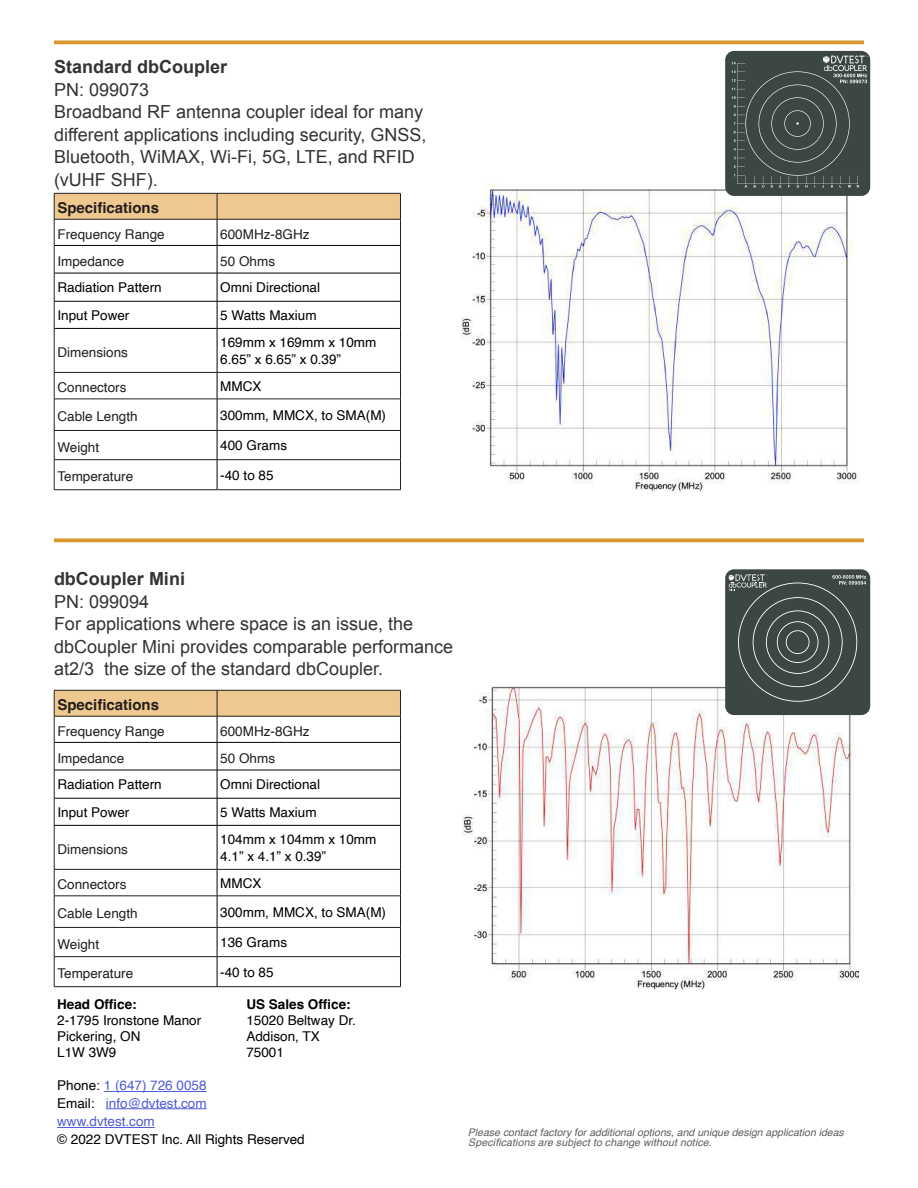
<style>
.page{position:relative;width:918px;height:1188px;background:#fff}
.page>*{position:absolute;margin:0;border:0;box-sizing:border-box;transform-origin:0 0}
.t1{font:18px/22.5px "Arial";color:#333}
.t2{font:700 18px "Arial";color:#333}
.t3{font:700 15px "Helvetica";color:#241f1f}
.t4{font:13.5px/16.2px "Helvetica";color:#000}
.t5{font:13.5px "Helvetica";color:#241f1f}
.t6{font:13.5px/17.2px "Helvetica";color:#4f5cd6}
.t7{font:700 13.5px "Helvetica";color:#000}
.t8{font:italic 10.5px/10.1px "Helvetica";color:#615e5f}
.s1{color:#000}
</style>
<div class="page">
<hr style="left:217px;top:329px;width:1px;height:43px;background:#000">
<svg style="left:217px;top:373px;width:1px;height:26px"></svg>
<hr style="left:217px;top:399px;width:1px;height:31px;background:#000">
<svg style="left:217px;top:431px;width:1px;height:28px"></svg>
<hr style="left:217px;top:460px;width:1px;height:30px;background:#000">
<hr style="left:54px;top:328px;width:163px;height:1px;background:#000">
<hr style="left:217px;top:328px;width:183px;height:1px;background:#000">
<svg style="left:54px;top:193px;width:347px;height:135px"></svg>
<hr style="left:54px;top:328px;width:1px;height:44px;background:#241f1f">
<hr style="left:400px;top:328px;width:1px;height:44px;background:#241f1f">
<hr style="left:54px;top:372px;width:163px;height:1px;background:#241f1f">
<svg style="left:54px;top:373px;width:1px;height:26px"></svg>
<hr style="left:217px;top:372px;width:184px;height:1px;background:#241f1f">
<svg style="left:400px;top:373px;width:1px;height:26px"></svg>
<hr style="left:54px;top:399px;width:163px;height:1px;background:#241f1f">
<hr style="left:54px;top:399px;width:1px;height:31px;background:#241f1f">
<hr style="left:217px;top:399px;width:184px;height:1px;background:#241f1f">
<hr style="left:400px;top:399px;width:1px;height:31px;background:#241f1f">
<hr style="left:54px;top:430px;width:163px;height:1px;background:#241f1f">
<svg style="left:54px;top:431px;width:1px;height:28px"></svg>
<hr style="left:217px;top:430px;width:184px;height:1px;background:#241f1f">
<svg style="left:400px;top:431px;width:1px;height:28px"></svg>
<hr style="left:54px;top:459px;width:163px;height:1px;background:#241f1f">
<hr style="left:54px;top:460px;width:1px;height:30px;background:#241f1f">
<hr style="left:217px;top:459px;width:184px;height:1px;background:#241f1f">
<hr style="left:400px;top:460px;width:1px;height:30px;background:#241f1f">
<hr style="left:54px;top:489px;width:163px;height:1px;background:#241f1f">
<hr style="left:217px;top:489px;width:184px;height:1px;background:#241f1f">
<svg style="left:54px;top:40px;width:810px;height:4px;background:#dba348"></svg>
<hr style="left:217px;top:826px;width:1px;height:43px;background:#000">
<svg style="left:217px;top:870px;width:1px;height:26px"></svg>
<hr style="left:217px;top:896px;width:1px;height:31px;background:#000">
<svg style="left:217px;top:928px;width:1px;height:58px"></svg>
<hr style="left:54px;top:825px;width:163px;height:1px;background:#000">
<hr style="left:217px;top:825px;width:183px;height:1px;background:#000">
<svg style="left:54px;top:690px;width:347px;height:135px"></svg>
<hr style="left:54px;top:825px;width:1px;height:44px;background:#241f1f">
<hr style="left:400px;top:825px;width:1px;height:44px;background:#241f1f">
<hr style="left:54px;top:869px;width:163px;height:1px;background:#241f1f">
<svg style="left:54px;top:870px;width:1px;height:26px"></svg>
<hr style="left:217px;top:869px;width:184px;height:1px;background:#241f1f">
<svg style="left:400px;top:870px;width:1px;height:26px"></svg>
<hr style="left:54px;top:896px;width:163px;height:1px;background:#241f1f">
<hr style="left:54px;top:896px;width:1px;height:31px;background:#241f1f">
<hr style="left:217px;top:896px;width:184px;height:1px;background:#241f1f">
<hr style="left:400px;top:896px;width:1px;height:31px;background:#241f1f">
<hr style="left:54px;top:927px;width:163px;height:1px;background:#241f1f">
<hr style="left:217px;top:927px;width:184px;height:1px;background:#241f1f">
<hr style="left:54px;top:956px;width:163px;height:1px;background:#241f1f">
<svg style="left:54px;top:928px;width:1px;height:58px"></svg>
<hr style="left:217px;top:956px;width:184px;height:1px;background:#241f1f">
<svg style="left:400px;top:928px;width:1px;height:58px"></svg>
<hr style="left:54px;top:986px;width:163px;height:1px;background:#241f1f">
<hr style="left:217px;top:986px;width:184px;height:1px;background:#241f1f">
<svg style="left:54px;top:538px;width:810px;height:4px;background:#dba244"></svg>
<img style="left:461px;top:184px;width:396px;height:308px">
<img style="left:462px;top:687px;width:396px;height:302px">
<hr style="left:104px;top:1091px;width:103px;height:1px;background:#4f5cd6">
<hr style="left:106px;top:1108px;width:101px;height:1px;background:#4f5cd6">
<hr style="left:57px;top:1127px;width:98px;height:1px;background:#4f5cd6">
<div style="left:725px;top:51px;width:145px;height:145px;background:#3c4743;border-radius:9px"></div>
<svg style="left:732px;top:55px;width:135px;height:133px"></svg>
<div style="left:725px;top:569px;width:145px;height:146px;background:#3c4743;border-radius:9px"></div>
<svg style="left:729px;top:574px;width:137px;height:128px"></svg>
<h1 class="t2" style="left:54px;top:55px;width:175px">Standard dbCoupler</h1>
<h1 class="t1" style="left:54px;top:78px;width:374px">PN: 099073<br>Broadband RF antenna coupler ideal for many different applications including security, GNSS,<br>Bluetooth, WiMAX, Wi-Fi, 5G, LTE, and RFID (vUHF SHF).</h1>
<p class="t3" style="left:57px;top:199px;width:103px">Specifications</p>
<p class="t5" style="left:57px;top:224px;width:109px">Frequency Range</p>
<p class="t5" style="left:220px;top:224px;width:91px">600MHz-8GHz</p>
<p class="t5" style="left:57px;top:251px;width:68px">Impedance</p>
<p class="t5" style="left:220px;top:251px;width:56px">50 Ohms</p>
<p class="t4" style="left:57px;top:280px;width:106px">Radiation Pattern</p>
<p class="t4" style="left:220px;top:280px;width:101px">Omni Directional</p>
<p class="t4" style="left:57px;top:307px;width:74px">Input Power</p>
<p class="t4" style="left:220px;top:307px;width:98px">5 Watts Maxium</p>
<p class="t5" style="left:57px;top:342px;width:72px">Dimensions</p>
<p class="t4" style="left:220px;top:335px;width:158px">169mm x 169mm x 10mm<br>6.65” x 6.65” x 0.39”</p>
<p class="t5" style="left:57px;top:377px;width:71px">Connectors</p>
<p class="t4" style="left:220px;top:378px;width:43px">MMCX</p>
<p class="t5" style="left:57px;top:406px;width:82px">Cable Length</p>
<p class="t4" style="left:220px;top:407px;width:167px">300mm, MMCX, to SMA(M)</p>
<p class="t5" style="left:57px;top:437px;width:43px">Weight</p>
<p class="t4" style="left:220px;top:438px;width:68px">400 Grams</p>
<p class="t5" style="left:57px;top:466px;width:77px">Temperature</p>
<p class="t4" style="left:220px;top:467px;width:55px">-40 to 85</p>
<h1 class="t2" style="left:54px;top:567px;width:133px">dbCoupler Mini</h1>
<h1 class="t1" style="left:54px;top:590px;width:401px">PN: 099094<br>For applications where space is an issue, the dbCoupler Mini provides comparable performance at2/3 the size of the standard dbCoupler.</h1>
<p class="t3" style="left:57px;top:696px;width:103px">Specifications</p>
<p class="t5" style="left:57px;top:721px;width:109px">Frequency Range</p>
<p class="t5" style="left:220px;top:721px;width:91px">600MHz-8GHz</p>
<p class="t5" style="left:57px;top:748px;width:68px">Impedance</p>
<p class="t5" style="left:220px;top:748px;width:56px">50 Ohms</p>
<p class="t4" style="left:57px;top:777px;width:106px">Radiation Pattern</p>
<p class="t4" style="left:220px;top:777px;width:101px">Omni Directional</p>
<p class="t4" style="left:57px;top:804px;width:74px">Input Power</p>
<p class="t4" style="left:220px;top:804px;width:98px">5 Watts Maxium</p>
<p class="t5" style="left:57px;top:839px;width:72px">Dimensions</p>
<p class="t4" style="left:220px;top:832px;width:158px">104mm x 104mm x 10mm<br>4.1” x 4.1” x 0.39”</p>
<p class="t5" style="left:57px;top:874px;width:71px">Connectors</p>
<p class="t4" style="left:220px;top:875px;width:43px">MMCX</p>
<p class="t5" style="left:57px;top:903px;width:82px">Cable Length</p>
<p class="t4" style="left:220px;top:904px;width:167px">300mm, MMCX, to SMA(M)</p>
<p class="t5" style="left:57px;top:933px;width:43px">Weight</p>
<p class="t4" style="left:220px;top:935px;width:68px">136 Grams</p>
<p class="t5" style="left:57px;top:963px;width:77px">Temperature</p>
<p class="t4" style="left:220px;top:964px;width:55px">-40 to 85</p>
<p class="t7" style="left:57px;top:996px;width:81px">Head Office:</p>
<p class="t4" style="left:57px;top:1012px;width:146px">2-1795 Ironstone Manor<br>Pickering, ON<br>L1W 3W9</p>
<p class="t7" style="left:246px;top:996px;width:106px">US Sales Office:</p>
<p class="t4" style="left:246px;top:1012px;width:111px">15020 Beltway Dr.<br>Addison, TX<br>75001</p>
<p class="t6" style="left:57px;top:1078px;width:151px"><span class="s1">Phone:</span> 1 (647) 726 0058<br><span class="s1">Email:</span> info@dvtest.com</p>
<p class="t6" style="left:57px;top:1114px;width:99px">www.dvtest.com</p>
<p class="t4" style="left:57px;top:1132px;width:249px">© 2022 DVTEST Inc. All Rights Reserved</p>
<p class="t8" style="left:468px;top:1127px;width:377px">Please contact factory for additional options, and unique design application ideas<br>Specifications are subject to change without notice.</p>
</div>
